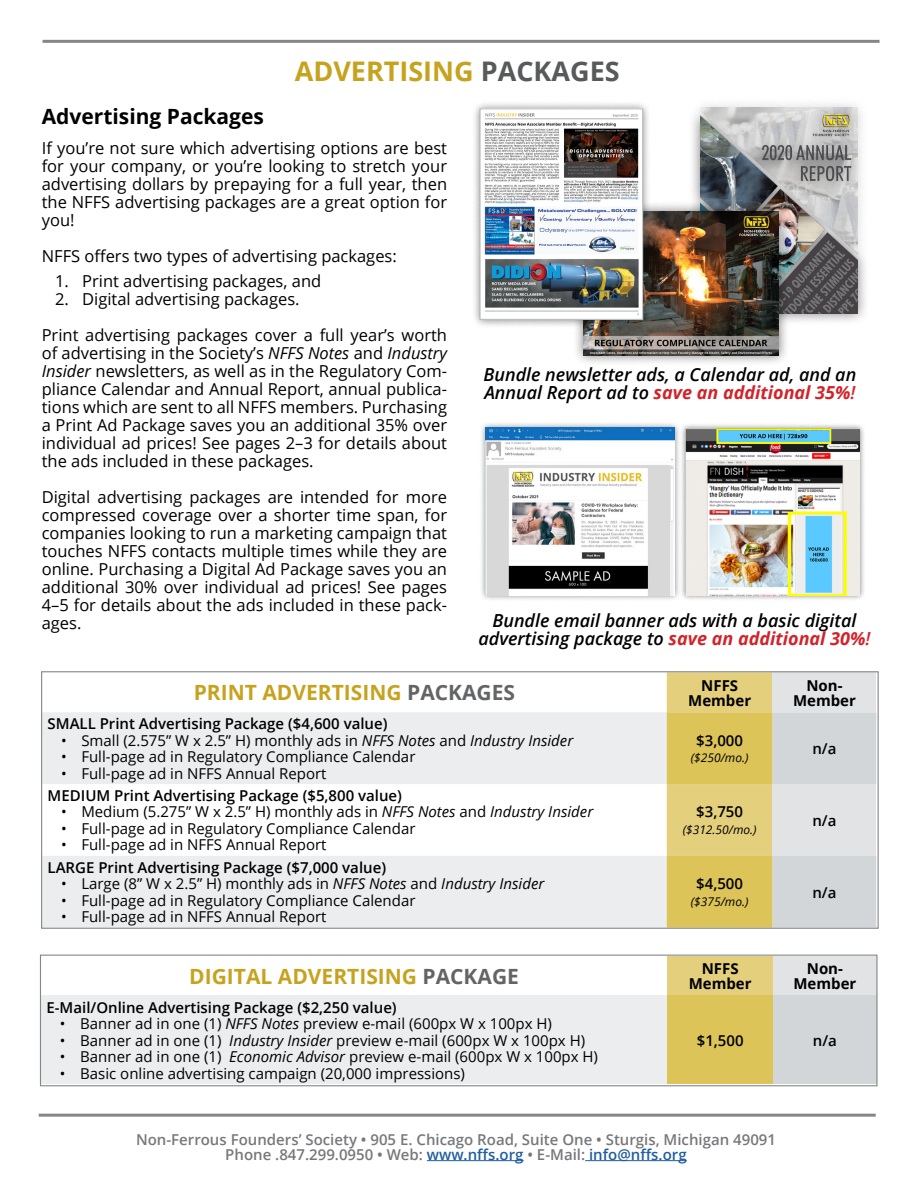
<style>
.page{position:relative;width:918px;height:1188px;background:#fff}
.page>*{position:absolute;margin:0;border:0;box-sizing:border-box;transform-origin:0 0}
.t1{font:700 27px "Open Sans";color:#c6a31f}
.t2{font:700 21px "Open Sans";color:#c6a31f}
.t3{font:700 21px "Open Sans";color:#000}
.t4{font:italic 600 18px/18px "Open Sans";color:#000}
.t5{font:16.5px/18px "Open Sans";color:#000;text-align:justify}
.t6{font:15px "Open Sans";color:#000}
.t7{font:600 15px "Open Sans";color:#000}
.t8{font:600 15px/15px "Open Sans";color:#77787b;text-align:center}
.t9{font:700 15px/15px "Open Sans";color:#000;text-align:center}
.t10{font:italic 12px "Open Sans";color:#000}
.s1{color:#58595b}
.s2{font-style:italic}
.s3{font-weight:700;color:#d2232a}
.s4{color:#d2232a}
.s5{color:#636466}
.s6{color:#215e9e}
</style>
<div class="page">
<hr style="left:427px;top:1160px;width:97px;height:1px;background:#215e9e">
<hr style="left:585px;top:1160px;width:102px;height:1px;background:#215e9e">
<hr style="left:39px;top:1114px;width:837px;height:3px;background:#848688">
<hr style="left:43px;top:40px;width:837px;height:3px;background:#848688">
<div style="left:667px;top:956px;width:106px;height:40px;background:#e4cf7c"></div>
<div style="left:773px;top:956px;width:104px;height:40px;background:#e2e3e4"></div>
<div style="left:41px;top:996px;width:626px;height:88px;background:#ebedee"></div>
<div style="left:667px;top:996px;width:106px;height:88px;background:#dcc458"></div>
<div style="left:773px;top:996px;width:104px;height:88px;background:#d3d6d9"></div>
<div style="left:40px;top:955px;width:838px;height:131px;border:1px solid #848688"></div>
<svg style="left:43px;top:712px;width:624px;height:215px;fill:#ebedee"></svg>
<svg style="left:667px;top:673px;width:209px;height:254px;background:#dbcf95"></svg>
<div style="left:773px;top:784px;width:103px;height:72px;background:#e2e3e4"></div>
<div style="left:41px;top:671px;width:838px;height:258px;border:1px solid #848688"></div>
<div style="left:688px;top:95px;width:182px;height:231px;background:#000;opacity:.5"></div>
<img style="left:700px;top:108px;width:158px;height:206px">
<div style="left:572px;top:200px;width:218px;height:167px;background:#000;opacity:.5"></div>
<img style="left:583px;top:211px;width:196px;height:145px">
<div style="left:471px;top:100px;width:181px;height:228px;background:#000;opacity:.5"></div>
<img style="left:482px;top:111px;width:159px;height:207px">
<div style="left:480px;top:109px;width:163px;height:211px;border:1px solid #b1b4b6"></div>
<div style="left:479px;top:421px;width:202px;height:181px;background:#000;opacity:.5"></div>
<img style="left:485px;top:428px;width:189px;height:167px">
<div style="left:680px;top:422px;width:186px;height:180px;background:#000;opacity:.5"></div>
<img style="left:685px;top:428px;width:175px;height:167px">
<h1 class="t1" style="left:295px;top:52px;width:326px">ADVERTISING <span class="s1">PACKAGES</span></h1>
<p class="t3" style="left:42px;top:102px;width:224px">Advertising Packages</p>
<p class="t5" style="left:42px;top:139px;width:407px">If you’re not sure which advertising options are best for your company, or you’re looking to stretch your advertising dollars by prepaying for a full year, then the NFFS advertising packages are a great option for you!</p>
<p class="t5" style="left:42px;top:247px;width:357px">NFFS offers two types of advertising packages:</p>
<p class="t5" style="left:55px;top:272px;width:268px">1. Print advertising packages, and</p>
<p class="t5" style="left:42px;top:281px;width:407px;line-height:36px;text-indent:14px">2. Digital advertising packages.<br>Print advertising packages cover a full year’s worth</p>
<p class="t5" style="left:42px;top:344px;width:407px">of advertising in the Society’s <span class="s2">NFFS Notes</span> and <span class="s2">Industry Insider</span> newsletters, as well as in the Regulatory Com&shy;pliance Calendar and Annual Report, annual publica&shy;tions which are sent to all NFFS members. Purchasing a Print Ad Package saves you an additional 35% over individual ad prices! See pages 2–3 for details about the ads included in these packages.</p>
<p class="t5" style="left:42px;top:488px;width:407px">Digital advertising packages are intended for more compressed coverage over a shorter time span, for companies looking to run a marketing campaign that touches NFFS contacts multiple times while they are online. Purchasing a Digital Ad Package saves you an additional 30% over individual ad prices! See pages 4–5 for details about the ads included in these pack&shy;ages.</p>
<p class="t4" style="left:483px;top:365px;width:374px">Bundle newsletter ads, a Calendar ad, and an<br>Annual Report ad to <span class="s3">save an additional 35%</span><span class="s4">!</span></p>
<p class="t4" style="left:478px;top:611px;width:393px;text-align:center">Bundle email banner ads with a basic digital advertising package to <span class="s3">save an additional 30%</span><span class="s4">!</span></p>
<p class="t2" style="left:194px;top:678px;width:323px">PRINT ADVERTISING <span class="s5">PACKAGES</span></p>
<p class="t9" style="left:688px;top:677px;width:64px">NFFS<br>Member</p>
<p class="t9" style="left:793px;top:677px;width:64px">Non-<br>Member</p>
<p class="t7" style="left:48px;top:713px;width:341px">SMALL Print Advertising Package ($4,600 value)</p>
<p class="t6" style="left:61px;top:730px;width:514px">• Small (2.575” W x 2.5” H) monthly ads in <span class="s2">NFFS Notes</span> and <span class="s2">Industry Insider</span></p>
<p class="t6" style="left:61px;top:746px;width:356px">• Full-page ad in Regulatory Compliance Calendar</p>
<p class="t6" style="left:61px;top:763px;width:267px">• Full-page ad in NFFS Annual Report</p>
<p class="t7" style="left:696px;top:730px;width:48px">$3,000</p>
<p class="t10" style="left:691px;top:750px;width:59px">($250/mo.)</p>
<p class="t7" style="left:812px;top:738px;width:26px">n/a</p>
<p class="t7" style="left:48px;top:785px;width:356px">MEDIUM Print Advertising Package ($5,800 value)</p>
<p class="t6" style="left:61px;top:802px;width:534px">• Medium (5.275” W x 2.5” H) monthly ads in <span class="s2">NFFS Notes</span> and <span class="s2">Industry Insider</span></p>
<p class="t6" style="left:61px;top:818px;width:356px">• Full-page ad in Regulatory Compliance Calendar</p>
<p class="t6" style="left:61px;top:835px;width:267px">• Full-page ad in NFFS Annual Report</p>
<p class="t7" style="left:48px;top:857px;width:340px">LARGE Print Advertising Package ($7,000 value)</p>
<p class="t6" style="left:61px;top:874px;width:485px">• Large (8” W x 2.5” H) monthly ads in <span class="s2">NFFS Notes</span> and <span class="s2">Industry Insider</span></p>
<p class="t6" style="left:61px;top:890px;width:356px">• Full-page ad in Regulatory Compliance Calendar</p>
<p class="t6" style="left:61px;top:907px;width:267px">• Full-page ad in NFFS Annual Report</p>
<p class="t7" style="left:696px;top:802px;width:48px">$3,750</p>
<p class="t10" style="left:683px;top:821px;width:75px">($312.50/mo.)</p>
<p class="t7" style="left:696px;top:874px;width:48px">$4,500</p>
<p class="t10" style="left:691px;top:893px;width:59px">($375/mo.)</p>
<p class="t7" style="left:812px;top:810px;width:26px">n/a</p>
<p class="t7" style="left:812px;top:882px;width:26px">n/a</p>
<p class="t2" style="left:189px;top:961px;width:331px">DIGITAL ADVERTISING <span class="s5">PACKAGE</span></p>
<p class="t9" style="left:689px;top:961px;width:64px">NFFS<br>Member</p>
<p class="t9" style="left:793px;top:961px;width:64px">Non-<br>Member</p>
<p class="t7" style="left:46px;top:997px;width:352px">E-Mail/Online Advertising Package ($2,250 value)</p>
<p class="t6" style="left:60px;top:1013px;width:494px">• Banner ad in one (1) <span class="s2">NFFS Notes</span> preview e-mail (600px W x 100px H)</p>
<p class="t6" style="left:60px;top:1030px;width:527px">• Banner ad in one (1) <span class="s2">Industry Insider</span> preview e-mail (600px W x 100px H)</p>
<p class="t6" style="left:60px;top:1046px;width:540px">• Banner ad in one (1) <span class="s2">Economic Advisor</span> preview e-mail (600px W x 100px H)</p>
<p class="t6" style="left:60px;top:1063px;width:407px">• Basic online advertising campaign (20,000 impressions)</p>
<p class="t7" style="left:697px;top:1030px;width:48px">$1,500</p>
<p class="t7" style="left:813px;top:1030px;width:26px">n/a</p>
<p class="t8" style="left:136px;top:1131px;width:642px">Non-Ferrous Founders’ Society • 905 E. Chicago Road, Suite One • Sturgis, Michigan 49091<br>Phone .847.299.0950 • Web: <span class="s6">www.nffs.org</span> • E-Mail: <span class="s6">info@nffs.org</span></p>
</div>
